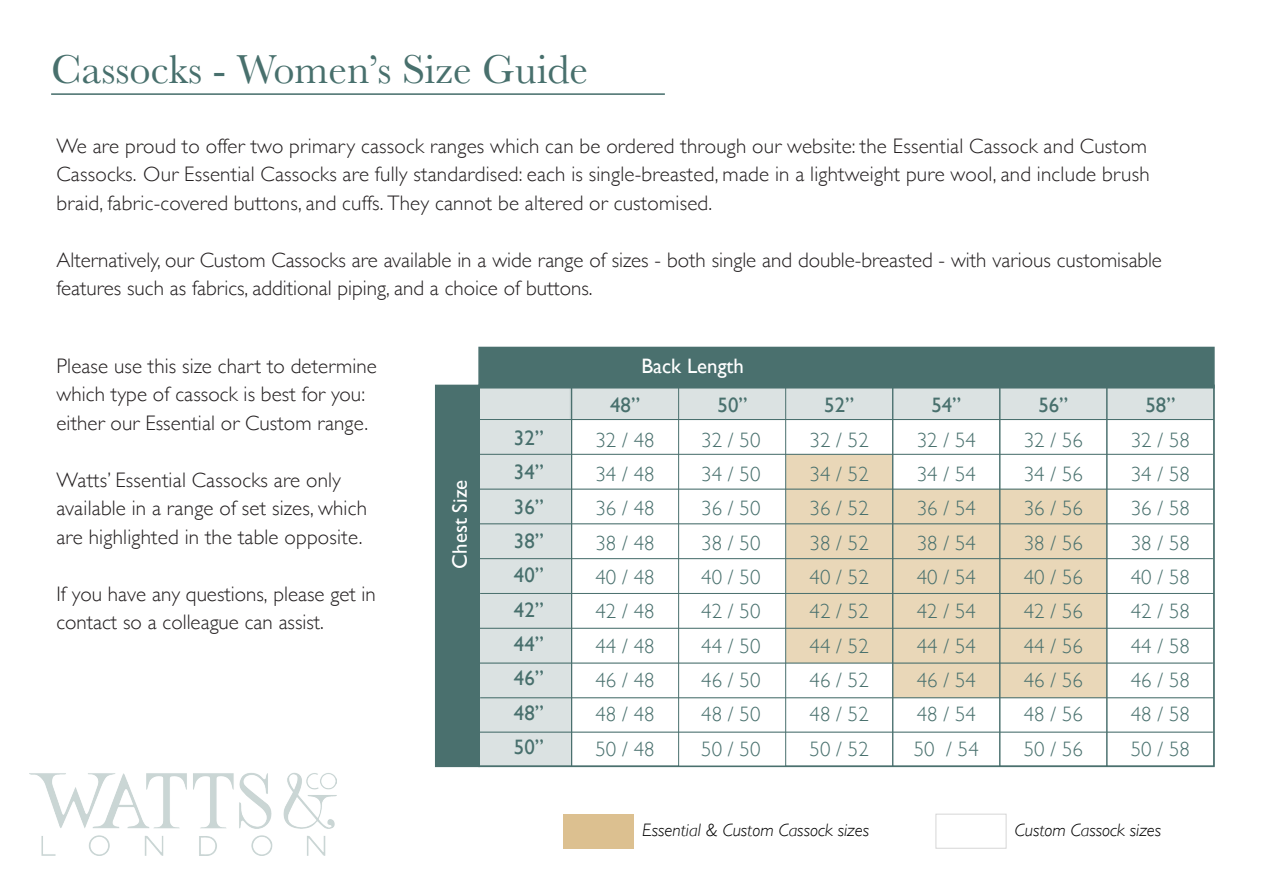
<style>
.page{position:relative;width:1263px;height:893px;background:#fff}
.page>*{position:absolute;margin:0;border:0;box-sizing:border-box;transform-origin:0 0}
.t1{font:42px "Baskerville";color:#48706d}
.t2{font:300 21px/28.5px "Gill Sans";letter-spacing:.01em;color:#231f20}
.t3{font:300 20.85px/34.3px "Gill Sans";color:#48706d;text-align:justify}
.t4{font:20.85px/34.3px "Gill Sans";color:#48706d;text-align:justify}
.t5{font:20.85px "Gill Sans";color:#fff}
.t6{font:italic 300 18px "Gill Sans";color:#000}
</style>
<div class="page">
<hr style="left:51px;top:93px;width:614px;height:2px;background:#48706d">
<img style="left:29px;top:773px;width:307px;height:83px">
<div style="left:786px;top:454px;width:106px;height:209px;background:#e9d7b8"></div>
<div style="left:893px;top:489px;width:106px;height:209px;background:#e9d7b8"></div>
<div style="left:1000px;top:489px;width:106px;height:209px;background:#e9d7b8"></div>
<div style="left:435px;top:385px;width:45px;height:382px;background:#4a706e"></div>
<div style="left:478px;top:347px;width:737px;height:41px;background:#4a706e"></div>
<div style="left:563px;top:814px;width:70px;height:34px;background:#dcc090"></div>
<hr style="left:479px;top:766px;width:734px;height:1px;background:#4a706e">
<hr style="left:479px;top:454px;width:734px;height:1px;background:#4a706e">
<hr style="left:479px;top:489px;width:734px;height:1px;background:#4a706e">
<hr style="left:479px;top:523px;width:734px;height:1px;background:#4a706e">
<hr style="left:479px;top:558px;width:734px;height:1px;background:#4a706e">
<hr style="left:480px;top:593px;width:734px;height:1px;background:#4a706e">
<hr style="left:479px;top:628px;width:734px;height:1px;background:#4a706e">
<hr style="left:480px;top:697px;width:734px;height:1px;background:#4a706e">
<hr style="left:479px;top:732px;width:734px;height:1px;background:#4a706e">
<hr style="left:479px;top:663px;width:734px;height:1px;background:#4a706e">
<div style="left:571px;top:385px;width:108px;height:381px;border:1px solid #4a706e"></div>
<div style="left:785px;top:385px;width:108px;height:381px;border:1px solid #4a706e"></div>
<div style="left:892px;top:385px;width:108px;height:381px;border:1px solid #4a706e"></div>
<div style="left:1000px;top:385px;width:107px;height:381px;border:1px solid #4a706e"></div>
<div style="left:1107px;top:385px;width:107px;height:381px;border:1px solid #4a706e"></div>
<svg style="left:476px;top:386px;width:96px;height:381px;background:#ccd6d6"></svg>
<div style="left:570px;top:387px;width:644px;height:33px;background:#dbe2e2;border:2px solid #4a706e"></div>
<h1 class="t1" style="left:51px;top:42px;width:538px">Cassocks - Women’s Size Guide</h1>
<p class="t2" style="left:56px;top:131px;width:1095px">We are proud to offer two primary cassock ranges which can be ordered through our website: the Essential Cassock and Custom<br>Cassocks. Our Essential Cassocks are fully standardised: each is single-breasted, made in a lightweight pure wool, and include brush braid, fabric-covered buttons, and cuffs. They cannot be altered or customised.</p>
<p class="t2" style="left:56px;top:245px;width:1107px">Alternatively, our Custom Cassocks are available in a wide range of sizes - both single and double-breasted - with various customisable features such as fabrics, additional piping, and a choice of buttons.</p>
<p class="t2" style="left:56px;top:351px;width:322px">Please use this size chart to determine which type of cassock is best for you: either our Essential or Custom range.</p>
<p class="t2" style="left:56px;top:465px;width:312px">Watts’ Essential Cassocks are only available in a range of set sizes, which are highlighted in the table opposite.</p>
<p class="t2" style="left:56px;top:579px;width:321px">If you have any questions, please get in contact so a colleague can assist.</p>
<p class="t5" style="left:447px;top:569px;width:90px;rotate:-90deg">Chest Size</p>
<p class="t4" style="left:514px;top:420px;width:31px">32” 34” 36” 38” 40” 42” 44” 46” 48” 50”</p>
<p class="t5" style="left:641px;top:354px;width:104px">Back Length</p>
<p class="t4" style="left:824px;top:387px;width:31px">52”</p>
<p class="t4" style="left:931px;top:387px;width:31px">54”</p>
<p class="t4" style="left:1038px;top:387px;width:31px">56”</p>
<p class="t3" style="left:914px;top:422px;width:67px;text-align:left">32 / 54<br>34 / 54<br>36 / 54<br>38 / 54<br>40 / 54<br>42 / 54<br>44 / 54<br>46 / 54<br>48 / 54<br>50 / 54</p>
<p class="t4" style="left:610px;top:387px;width:31px">48”</p>
<p class="t4" style="left:717px;top:387px;width:31px">50”</p>
<p class="t4" style="left:1145px;top:387px;width:31px">58”</p>
<p class="t3" style="left:1131px;top:422px;width:61px">32 / 58<br>34 / 58<br>36 / 58<br>38 / 58<br>40 / 58<br>42 / 58<br>44 / 58<br>46 / 58<br>48 / 58<br>50 / 58</p>
<p class="t3" style="left:810px;top:422px;width:61px">32 / 52<br>34 / 52<br>36 / 52<br>38 / 52<br>40 / 52<br>42 / 52<br>44 / 52<br>46 / 52<br>48 / 52<br>50 / 52</p>
<p class="t3" style="left:1024px;top:422px;width:61px">32 / 56<br>34 / 56<br>36 / 56<br>38 / 56<br>40 / 56<br>42 / 56<br>44 / 56<br>46 / 56<br>48 / 56<br>50 / 56</p>
<p class="t3" style="left:595px;top:422px;width:61px">32 / 48<br>34 / 48<br>36 / 48<br>38 / 48<br>40 / 48<br>42 / 48<br>44 / 48<br>46 / 48<br>48 / 48<br>50 / 48</p>
<p class="t3" style="left:701px;top:422px;width:61px">32 / 50<br>34 / 50<br>36 / 50<br>38 / 50<br>40 / 50<br>42 / 50<br>44 / 50<br>46 / 50<br>48 / 50<br>50 / 50</p>
<p class="t6" style="left:642px;top:820px;width:228px">Essential &amp; Custom Cassock sizes</p>
<p class="t6" style="left:1015px;top:820px;width:148px">Custom Cassock sizes</p>
</div>
